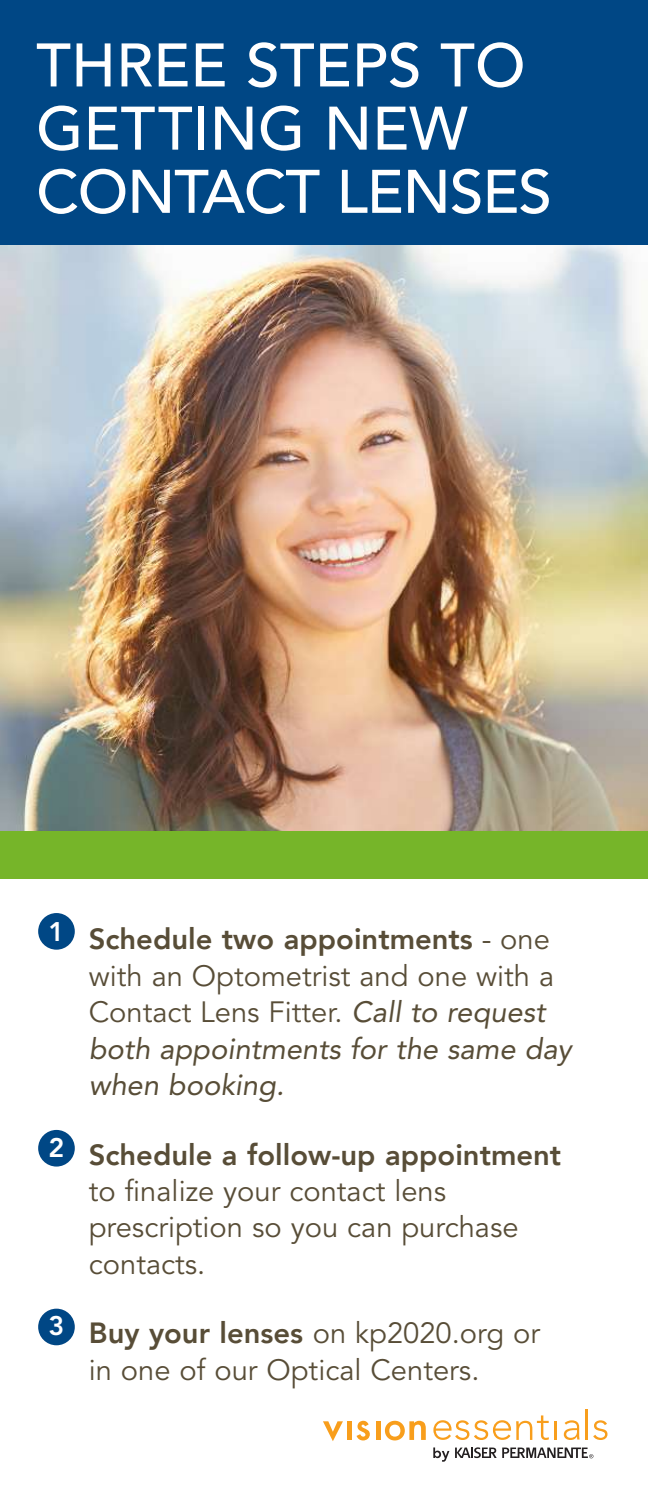
<style>
.page{position:relative;width:648px;height:1499px;background:#fff}
.page>*{position:absolute;margin:0;border:0;box-sizing:border-box;transform-origin:0 0}
.t1{font:500 60.75px/63.2px "Avenir LT Pro";color:#fff}
.t2{font:29.25px/36.4px "Avenir LT Pro";color:#584d37}
.t3{font:italic 29.25px/36.4px "Avenir LT Pro";color:#584d37}
.t4{font:800 29.25px "Avenir";color:#584d37}
.t5{font:800 26.78px "Avenir LT Pro";color:#fff}
.s1{font-family:"Avenir LT Pro";font-weight:400}
.s2{font-style:normal}
.s3{font-family:"Avenir";font-weight:800}
</style>
<div class="page">
<div style="left:0;top:0;width:648px;height:577px;background:#004785"></div>
<svg style="left:555px;top:1421px;width:2px;height:18px"></svg>
<svg style="left:564px;top:1420px;width:16px;height:20px"></svg>
<hr style="left:586px;top:1409px;width:2px;height:30px;background:#f89e1c">
<svg style="left:593px;top:1420px;width:15px;height:20px"></svg>
<svg style="left:433px;top:1415px;width:116px;height:25px"></svg>
<svg style="left:433px;top:1447px;width:16px;height:14px"></svg>
<svg style="left:323px;top:1421px;width:20px;height:20px"></svg>
<div style="left:347px;top:1421px;width:5px;height:18px;background:#f89e1c"></div>
<svg style="left:357px;top:1420px;width:13px;height:20px"></svg>
<hr style="left:376px;top:1421px;width:4px;height:18px;background:#f89e1c">
<svg style="left:385px;top:1420px;width:41px;height:20px"></svg>
<svg style="left:455px;top:1447px;width:138px;height:11px"></svg>
<img style="left:0;top:245px;width:648px;height:586px">
<div style="left:38px;top:913px;width:37px;height:36px;background:#004785;border-radius:50%"></div>
<div style="left:38px;top:1130px;width:37px;height:36px;background:#004785;border-radius:50%"></div>
<div style="left:38px;top:1308px;width:37px;height:37px;background:#004785;border-radius:50%"></div>
<div style="left:0;top:831px;width:648px;height:48px;background:#76b529"></div>
<h1 class="t1" style="left:36px;top:35px;width:517px">THREE STEPS TO<br>GETTING NEW<br>CONTACT LENSES</h1>
<p class="t5" style="left:49px;top:916px;width:17px">1</p>
<p class="t5" style="left:49px;top:1131px;width:17px">2</p>
<p class="t5" style="left:49px;top:1310px;width:17px">3</p>
<p class="t4" style="left:89px;top:916px;width:463px">Schedule two appointments <span class="s1">- one</span></p>
<p class="t3" style="left:89px;top:957px;width:484px"><span class="s2">with an Optometrist and one with a<br>Contact Lens Fitter.</span> Call to request both appointments for the same day when booking.</p>
<p class="t4" style="left:89px;top:1131px;width:474px">Schedule a follow-up appointment</p>
<p class="t2" style="left:89px;top:1173px;width:431px">to finalize your contact lens prescription so you can purchase contacts.</p>
<p class="t2" style="left:89px;top:1315px;width:453px"><span class="s3">Buy your lenses</span> on kp2020.org or in one of our Optical Centers.</p>
</div>
